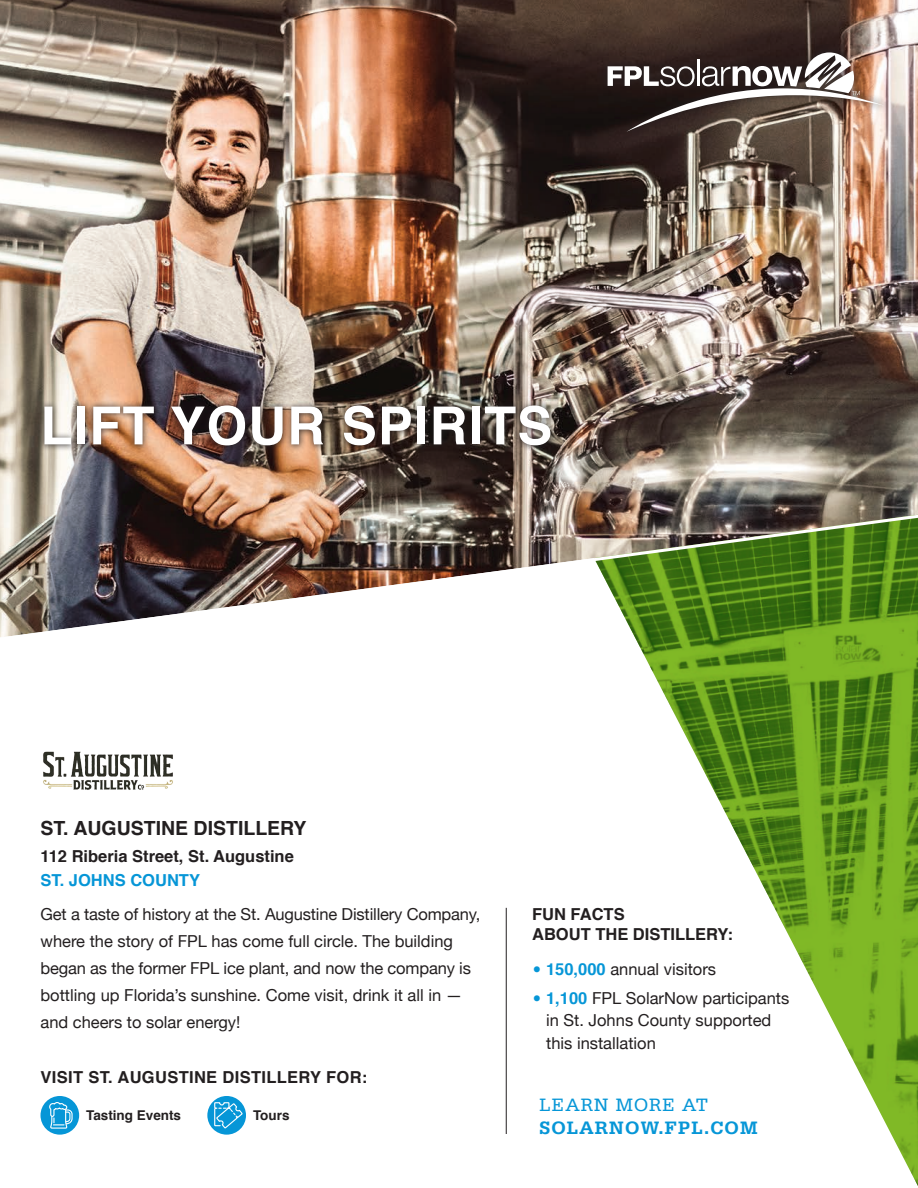
<style>
.page{position:relative;width:918px;height:1188px;background:#fff}
.page>*{position:absolute;margin:0;border:0;box-sizing:border-box;transform-origin:0 0}
.Desc_Playfair_21_21{font:700 52.5px "Helvetica";letter-spacing:.02em;color:#fff}
.t1{font:700 19.5px "Helvetica";color:#231f20}
.Desc_Playfair_21_21-2{font:700 19.05px/22.8px "Serifa BT";letter-spacing:.06em;color:#0696d7}
.t2{font:16.5px/27px "Helvetica Neue";color:#231f20}
.Desc_Playfair_21_21-3{font:700 16.5px/19.8px "Helvetica";color:#231f20}
.Desc_Playfair_21_21-4{font:700 16.5px "Helvetica";letter-spacing:.02em;color:#231f20}
.t3{font:700 16.5px "Helvetica";color:#0696d7}
.t4{font:700 13.5px "Helvetica";color:#231f20}
.s1{font-family:"Helvetica";font-weight:700;font-size:27px;color:#0696d7}
.s2{font-family:"Helvetica";font-weight:700;color:#0696d7}
.s3{font-weight:400}
</style>
<div class="page">
<img style="left:639px;top:645px;width:279px;height:541px">
<img style="left:0;top:0;width:918px;height:645px">
<div style="left:599px;top:44px;width:293px;height:95px;background:#231f20;opacity:.8"></div>
<svg style="left:608px;top:52px;width:277px;height:80px"></svg>
<div style="left:37px;top:399px;width:520px;height:54px;background:#231f20;opacity:.8"></div>
<hr style="left:506px;top:908px;width:1px;height:226px;background:#231f20">
<img style="left:43px;top:751px;width:130px;height:39px">
<div style="left:41px;top:1096px;width:38px;height:39px;background:#0696d7;border-radius:50%"></div>
<div style="left:207px;top:1096px;width:39px;height:39px;background:#0696d7;border-radius:50%"></div>
<div style="left:50px;top:1120px;width:17px;height:9px;border:1px solid #fff"></div>
<svg style="left:49px;top:1102px;width:24px;height:23px"></svg>
<svg style="left:214px;top:1102px;width:30px;height:27px"></svg>
<p class="Desc_Playfair_21_21" style="left:40px;top:384px;width:513px">LIFT YOUR SPIRITS</p>
<p class="t1" style="left:40px;top:813px;width:268px">ST. AUGUSTINE DISTILLERY</p>
<p class="Desc_Playfair_21_21-3" style="left:40px;top:847px;width:255px">112 Riberia Street, St. Augustine</p>
<p class="t3" style="left:40px;top:867px;width:161px">ST. JOHNS COUNTY</p>
<p class="t2" style="left:40px;top:902px;width:441px">Get a taste of history at the St. Augustine Distillery Company, where the story of FPL has come full circle. The building began as the former FPL ice plant, and now the company is bottling up Florida’s sunshine. Come visit, drink it all in — and cheers to solar energy!</p>
<p class="Desc_Playfair_21_21-4" style="left:40px;top:1063px;width:328px">VISIT ST. AUGUSTINE DISTILLERY FOR:</p>
<p class="t4" style="left:86px;top:1104px;width:97px">Tasting Events</p>
<p class="t4" style="left:253px;top:1105px;width:38px">Tours</p>
<p class="Desc_Playfair_21_21-3" style="left:532px;top:905px;width:202px">FUN FACTS<br>ABOUT THE DISTILLERY:</p>
<p class="t2" style="left:532px;top:956px;width:186px"><span class="s1">•</span> <span class="s2">150,000</span> annual visitors</p>
<p class="t2" style="left:546px;top:988px;width:245px;line-height:22.5px;text-indent:-14px"><span class="s1">•</span> <span class="s2">1,100</span> FPL SolarNow participants in St. Johns County supported this installation</p>
<p class="Desc_Playfair_21_21-2" style="left:539px;top:1093px;width:220px"><span class="s3">LEARN MORE AT<br></span>SOLARNOW.FPL.COM</p>
</div>
